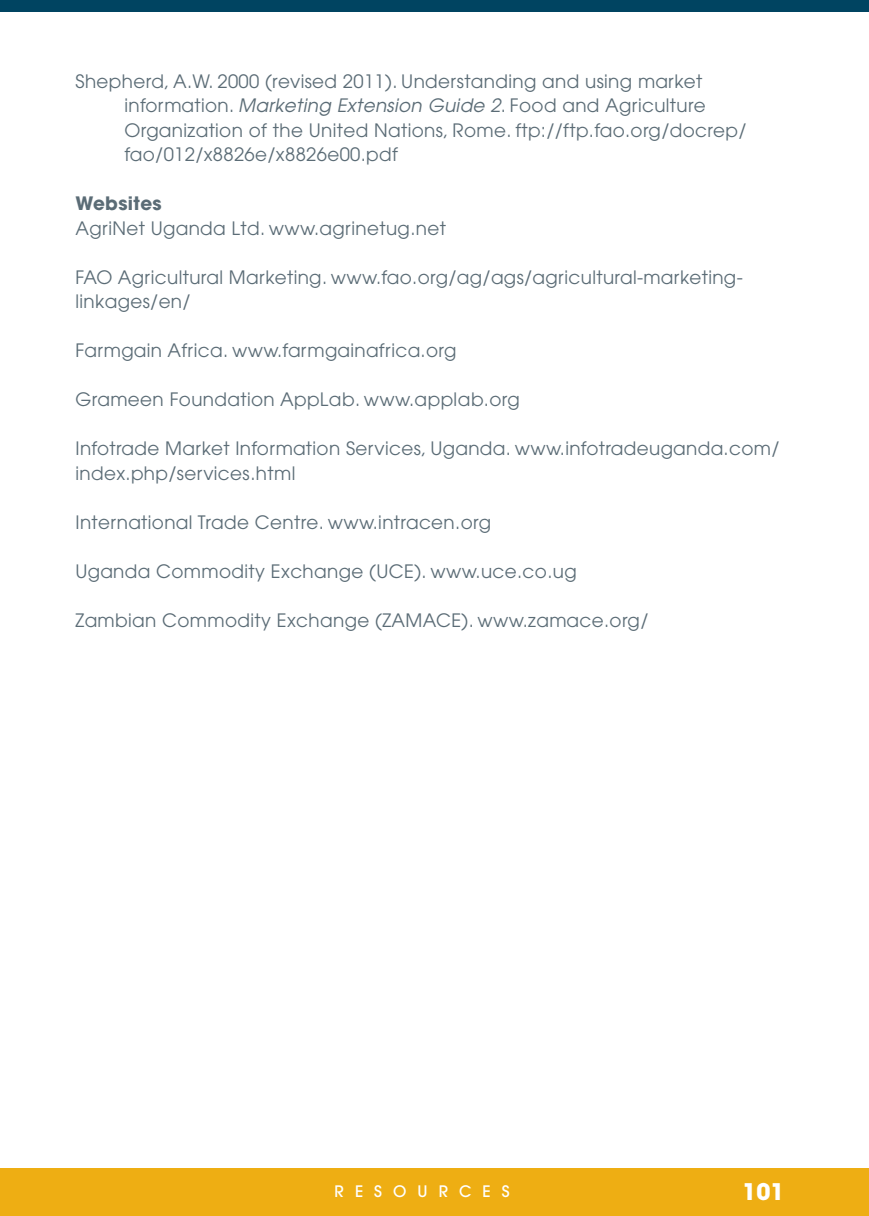
<style>
.page{position:relative;width:869px;height:1216px;background:#fff}
.page>*{position:absolute;margin:0;border:0;box-sizing:border-box;transform-origin:0 0}
.t1{font:700 22.75px "Avant Garde";color:#fff}
.t2{font:18.38px/24.5px "Avant Garde";letter-spacing:.02em;color:#5b6c76}
.t3{font:700 18.38px "Avant Garde";color:#5b6c76}
.t4{font:500 15.75px "Avant Garde";letter-spacing:.7em;color:#fff}
.s1{font-style:italic}
</style>
<div class="page">
<div style="left:0;top:1167px;width:868px;height:48px;background:#eeae13"></div>
<div style="left:0;top:0;width:868px;height:12px;background:#004461"></div>
<p class="t2" style="left:124px;top:69px;width:623px;text-indent:-49px">Shepherd, A.W. 2000 (revised 2011). Understanding and using market information. <span class="s1">Marketing Extension Guide 2</span>. Food and Agriculture Organization of the United Nations, Rome. ftp://ftp.fao.org/docrep/ fao/012/x8826e/x8826e00.pdf</p>
<p class="t3" style="left:75px;top:191px;width:88px">Websites</p>
<p class="t2" style="left:75px;top:215px;width:372px">AgriNet Uganda Ltd. www.agrinetug.net</p>
<p class="t2" style="left:75px;top:265px;width:668px">FAO Agricultural Marketing. www.fao.org/ag/ags/agricultural-marketing&shy;linkages/en/</p>
<p class="t2" style="left:75px;top:338px;width:382px">Farmgain Africa. www.farmgainafrica.org</p>
<p class="t2" style="left:75px;top:387px;width:445px">Grameen Foundation AppLab. www.applab.org</p>
<p class="t2" style="left:75px;top:436px;width:705px">Infotrade Market Information Services, Uganda. www.infotradeuganda.com/ index.php/services.html</p>
<p class="t2" style="left:75px;top:510px;width:417px">International Trade Centre. www.intracen.org</p>
<p class="t2" style="left:75px;top:559px;width:502px">Uganda Commodity Exchange (UCE). www.uce.co.ug</p>
<p class="t2" style="left:75px;top:608px;width:574px">Zambian Commodity Exchange (ZAMACE). www.zamace.org/</p>
<p class="t4" style="left:334px;top:1181px;width:176px">RESOURCES</p>
<p class="t1" style="left:742px;top:1176px;width:44px">101</p>
</div>
